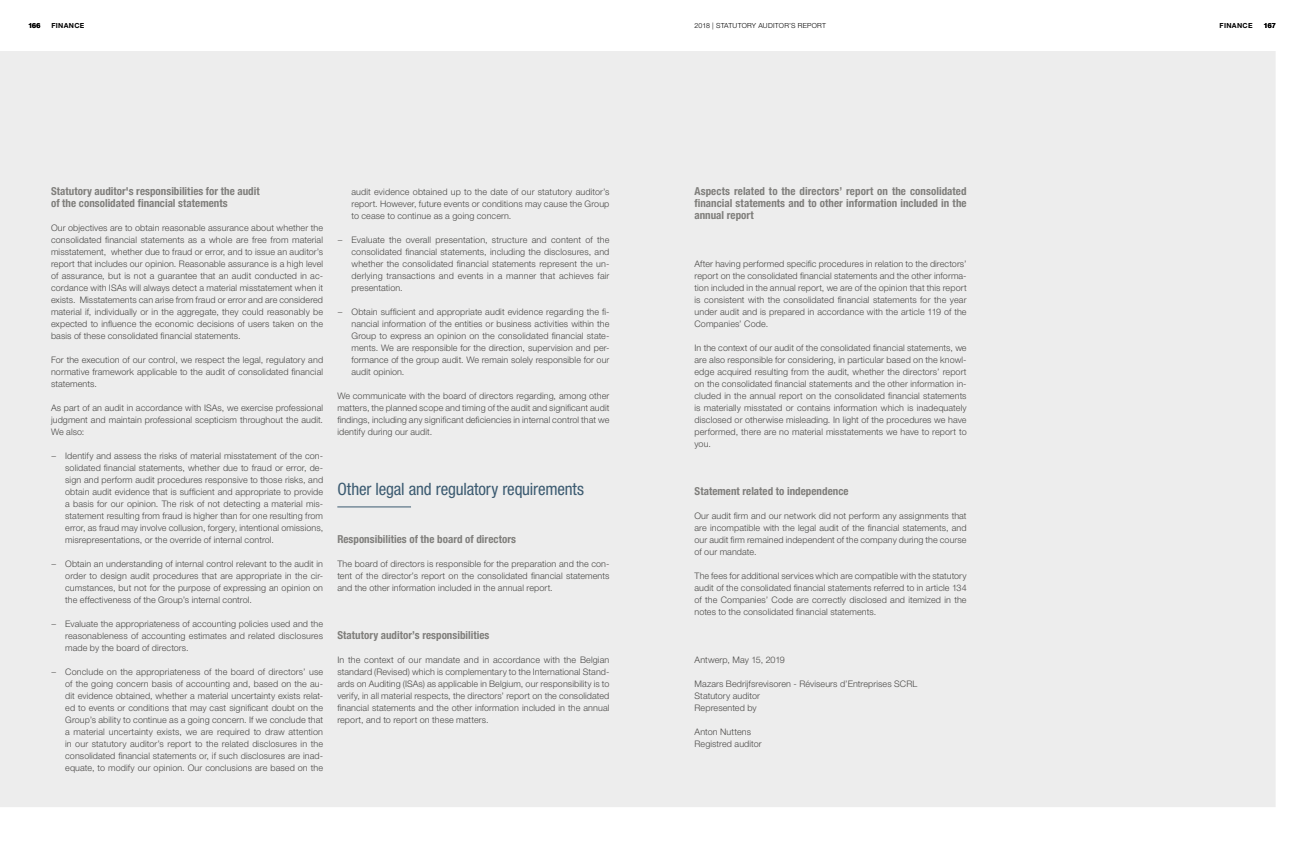
<style>
.page{position:relative;width:1304px;height:842px;background:#fff}
.page>*{position:absolute;margin:0;border:0;box-sizing:border-box;transform-origin:0 0}
.t1{font:condensed 17px "Helvetica Neue LT Std";letter-spacing:-.01em;color:#3c5b71}
.t2{font:700 condensed 11px/12px "Helvetica Neue LT Std";letter-spacing:.005em;color:#7f7e7b}
.t3{font:300 9px/12px "Helvetica Neue LT Std";letter-spacing:.01em;color:#4a4947;text-align:justify}
.t4{font:300 7px "Helvetica Neue LT Std";letter-spacing:.03em;color:#000}
.t5{font:700 7px "Helvetica Neue LT Std";letter-spacing:.04em;color:#000}
</style>
<div class="page">
<div style="left:0;top:51px;width:1276px;height:756px;background:#ededed"></div>
<hr style="left:337px;top:506px;width:74px;height:1px;background:#3c5b71">
<p class="t5" style="left:28px;top:21px;width:13px">166</p>
<p class="t5" style="left:52px;top:21px;width:34px">FINANCE</p>
<p class="t4" style="left:694px;top:21px;width:133px">2018 | STATUTORY AUDITOR’S REPORT</p>
<p class="t5" style="left:1220px;top:21px;width:34px">FINANCE</p>
<p class="t5" style="left:1264px;top:21px;width:13px">167</p>
<p class="t2" style="left:51px;top:185px;width:210px">Statutory auditor's responsibilities for the audit of the consolidated financial statements</p>
<p class="t3" style="left:51px;top:222px;width:274px">Our objectives are to obtain reasonable assurance about whether the consolidated financial statements as a whole are free from material misstatement, whether due to fraud or error, and to issue an auditor’s report that includes our opinion. Reasonable assurance is a high level of assurance, but is not a guarantee that an audit conducted in ac&shy;cordance with ISAs will always detect a material misstatement when it exists. Misstatements can arise from fraud or error and are considered material if, individually or in the aggregate, they could reasonably be expected to influence the economic decisions of users taken on the basis of these consolidated financial statements.</p>
<p class="t3" style="left:51px;top:354px;width:274px">For the execution of our control, we respect the legal, regulatory and normative framework applicable to the audit of consolidated financial statements.</p>
<p class="t3" style="left:51px;top:402px;width:274px">As part of an audit in accordance with ISAs, we exercise professional judgment and maintain professional scepticism throughout the audit.<br>We also:</p>
<p class="t3" style="left:65px;top:450px;width:259px;text-indent:-14px">− Identify and assess the risks of material misstatement of the con&shy;solidated financial statements, whether due to fraud or error, de&shy;sign and perform audit procedures responsive to those risks, and obtain audit evidence that is sufficient and appropriate to provide a basis for our opinion. The risk of not detecting a material mis&shy;statement resulting from fraud is higher than for one resulting from error, as fraud may involve collusion, forgery, intentional omissions, misrepresentations, or the override of internal control.</p>
<p class="t3" style="left:65px;top:558px;width:259px;text-indent:-14px">− Obtain an understanding of internal control relevant to the audit in order to design audit procedures that are appropriate in the cir&shy;cumstances, but not for the purpose of expressing an opinion on the effectiveness of the Group’s internal control.</p>
<p class="t3" style="left:65px;top:618px;width:259px;text-indent:-14px">− Evaluate the appropriateness of accounting policies used and the reasonableness of accounting estimates and related disclosures made by the board of directors.</p>
<p class="t3" style="left:65px;top:666px;width:259px;text-indent:-14px">− Conclude on the appropriateness of the board of directors’ use of the going concern basis of accounting and, based on the au&shy;dit evidence obtained, whether a material uncertainty exists relat&shy;ed to events or conditions that may cast significant doubt on the Group’s ability to continue as a going concern. If we conclude that a material uncertainty exists, we are required to draw attention in our statutory auditor’s report to the related disclosures in the consolidated financial statements or, if such disclosures are inad&shy;equate, to modify our opinion. Our conclusions are based on the</p>
<p class="t3" style="left:351px;top:186px;width:259px">audit evidence obtained up to the date of our statutory auditor’s report. However, future events or conditions may cause the Group to cease to continue as a going concern.</p>
<p class="t3" style="left:351px;top:234px;width:259px;text-indent:-14px">− Evaluate the overall presentation, structure and content of the consolidated financial statements, including the disclosures, and whether the consolidated financial statements represent the un&shy;derlying transactions and events in a manner that achieves fair presentation.</p>
<p class="t3" style="left:351px;top:306px;width:259px;text-indent:-14px">− Obtain sufficient and appropriate audit evidence regarding the fi&shy;nancial information of the entities or business activities within the Group to express an opinion on the consolidated financial state&shy;ments. We are responsible for the direction, supervision and per&shy;formance of the group audit. We remain solely responsible for our audit opinion.</p>
<p class="t3" style="left:337px;top:390px;width:274px">We communicate with the board of directors regarding, among other matters, the planned scope and timing of the audit and significant audit findings, including any significant deficiencies in internal control that we identify during our audit.</p>
<h1 class="t1" style="left:337px;top:479px;width:248px">Other legal and regulatory requirements</h1>
<p class="t2" style="left:337px;top:533px;width:180px">Responsibilities of the board of directors</p>
<p class="t3" style="left:337px;top:558px;width:274px">The board of directors is responsible for the preparation and the con&shy;tent of the director’s report on the consolidated financial statements and the other information included in the annual report.</p>
<p class="t2" style="left:337px;top:629px;width:154px">Statutory auditor’s responsibilities</p>
<p class="t3" style="left:337px;top:654px;width:274px">In the context of our mandate and in accordance with the Belgian standard (Revised) which is complementary to the International Stand&shy;ards on Auditing (ISAs) as applicable in Belgium, our responsibility is to verify, in all material respects, the directors’ report on the consolidated financial statements and the other information included in the annual report, and to report on these matters.</p>
<p class="t2" style="left:694px;top:185px;width:274px;text-align:justify">Aspects related to the directors’ report on the consolidated financial statements and to other information included in the annual report</p>
<p class="t3" style="left:694px;top:258px;width:274px">After having performed specific procedures in relation to the directors’ report on the consolidated financial statements and the other informa&shy;tion included in the annual report, we are of the opinion that this report is consistent with the consolidated financial statements for the year under audit and is prepared in accordance with the article 119 of the Companies’ Code.</p>
<p class="t3" style="left:694px;top:342px;width:274px">In the context of our audit of the consolidated financial statements, we are also responsible for considering, in particular based on the knowl&shy;edge acquired resulting from the audit, whether the directors’ report on the consolidated financial statements and the other information in&shy;cluded in the annual report on the consolidated financial statements is materially misstated or contains information which is inadequately disclosed or otherwise misleading. In light of the procedures we have performed, there are no material misstatements we have to report to you.</p>
<p class="t2" style="left:694px;top:485px;width:156px">Statement related to independence</p>
<p class="t3" style="left:694px;top:510px;width:274px">Our audit firm and our network did not perform any assignments that are incompatible with the legal audit of the financial statements, and our audit firm remained independent of the company during the course of our mandate.</p>
<p class="t3" style="left:694px;top:570px;width:274px">The fees for additional services which are compatible with the statutory audit of the consolidated financial statements referred to in article 134 of the Companies’ Code are correctly disclosed and itemized in the notes to the consolidated financial statements.</p>
<p class="t3" style="left:694px;top:654px;width:92px">Antwerp, May 15, 2019</p>
<p class="t3" style="left:694px;top:678px;width:224px;text-align:left">Mazars Bedrijfsrevisoren - Réviseurs d’Entreprises SCRL<br>Statutory auditor<br>Represented by</p>
<p class="t3" style="left:694px;top:726px;width:69px">Anton Nuttens<br>Registred auditor</p>
</div>
